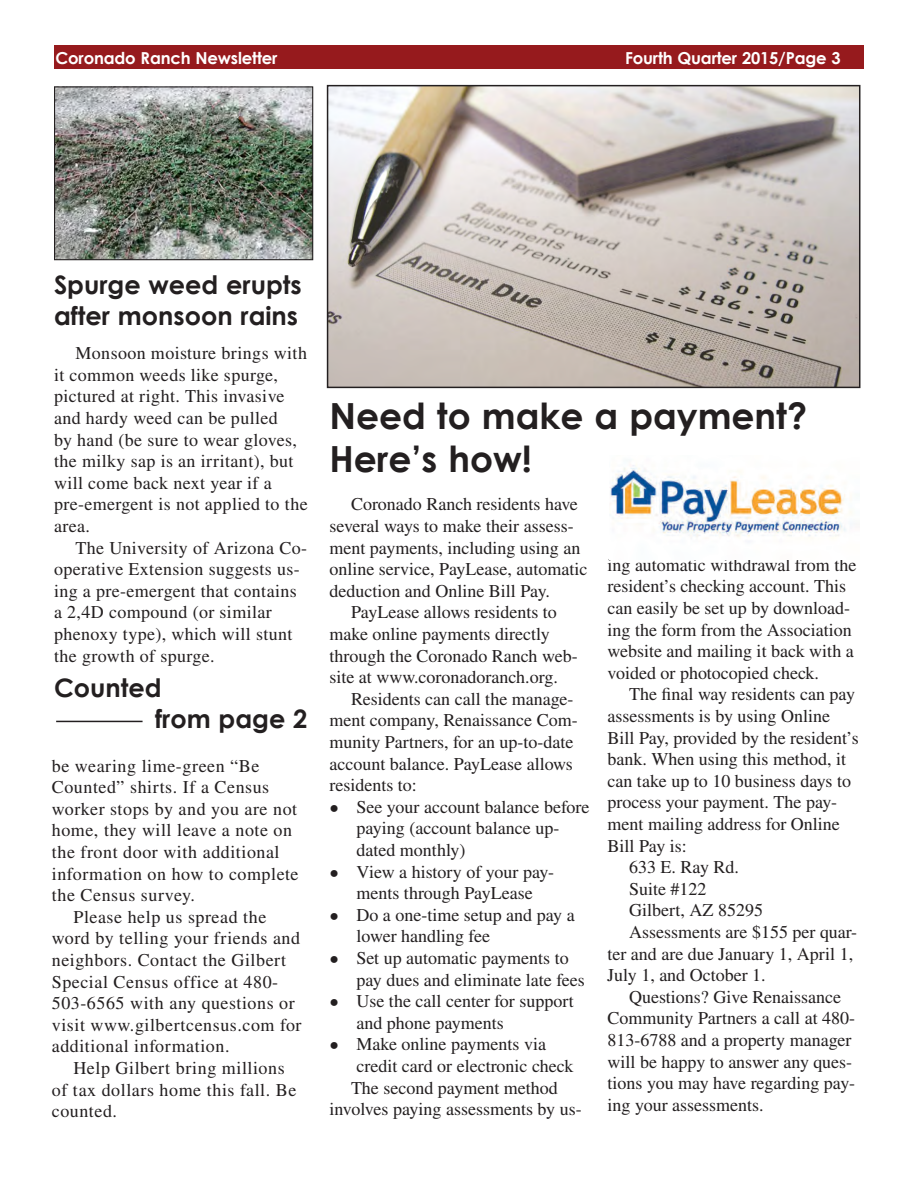
<style>
.page{position:relative;width:918px;height:1188px;background:#fff}
.page>*{position:absolute;margin:0;border:0;box-sizing:border-box;transform-origin:0 0}
.body_paragraph_style{font:700 36px/43.3px "Century Gothic";color:#231f20}
.body_paragraph_style-2{font:700 25.5px/30.8px "Century Gothic";color:#231f20}
.t1{font:18px/21.6px "STIX General";color:#231f20}
.t2{font:18px/21.6px "STIX General";letter-spacing:.03em;color:#231f20}
.t3{font:18px/21.6px "STIX General";letter-spacing:.02em;color:#231f20}
.t4{font:700 16.5px "Century Gothic";letter-spacing:-.01em;color:#fff}
</style>
<div class="page">
<div style="left:54px;top:45px;width:810px;height:24px;background:#961a1d"></div>
<img style="left:56px;top:88px;width:255px;height:170px">
<div style="left:54px;top:86px;width:259px;height:174px;border:1px solid #231f20"></div>
<img style="left:330px;top:88px;width:527px;height:297px">
<div style="left:327px;top:85px;width:533px;height:303px;border:2px solid #231f20"></div>
<img style="left:610px;top:465px;width:242px;height:72px">
<hr style="left:56px;top:721px;width:87px;height:1px;background:#231f20">
<p class="t4" style="left:56px;top:47px;width:224px">Coronado Ranch Newsletter</p>
<p class="t4" style="left:625px;top:47px;width:217px">Fourth Quarter 2015/Page 3</p>
<p class="body_paragraph_style-2" style="left:54px;top:269px;width:249px">Spurge weed erupts after monsoon rains</p>
<p class="t3" style="left:54px;top:343px;width:255px;text-indent:22px">Monsoon moisture brings with it common weeds like spurge, pictured at right. This invasive and hardy weed can be pulled<br>by hand (be sure to wear gloves, the milky sap is an irritant), but will come back next year if a pre-emergent is not applied to the area.</p>
<p class="t3" style="left:54px;top:537px;width:255px;text-indent:22px">The University of Arizona Co&shy;operative Extension suggests us&shy;ing a pre-emergent that contains a 2,4D compound (or similar phenoxy type), which will stunt the growth of spurge.</p>
<p class="body_paragraph_style-2" style="left:54px;top:672px;width:109px">Counted</p>
<p class="body_paragraph_style-2" style="left:155px;top:703px;width:154px">from page 2</p>
<p class="t2" style="left:52px;top:756px;width:248px">be wearing lime-green “Be<br>Counted” shirts. If a Census worker stops by and you are not home, they will leave a note on the front door with additional information on how to complete the Census survey.</p>
<p class="t2" style="left:52px;top:907px;width:251px;text-indent:22px">Please help us spread the word by telling your friends and neighbors. Contact the Gilbert<br>Special Census office at 480-<br>503-6565 with any questions or visit www.gilbertcensus.com for additional information.</p>
<p class="t2" style="left:52px;top:1058px;width:246px;text-indent:22px">Help Gilbert bring millions of tax dollars home this fall. Be counted.</p>
<p class="body_paragraph_style" style="left:329px;top:393px;width:479px">Need to make a payment?<br>Here’s how!</p>
<p class="t1" style="left:329px;top:494px;width:260px;text-indent:22px">Coronado Ranch residents have several ways to make their assess&shy;ment payments, including using an online service, PayLease, automatic deduction and Online Bill Pay.</p>
<p class="t1" style="left:329px;top:602px;width:250px;text-indent:22px">PayLease allows residents to make online payments directly through the Coronado Ranch web&shy;site at www.coronadoranch.org.</p>
<p class="t1" style="left:329px;top:689px;width:250px;text-indent:22px">Residents can call the manage&shy;ment company, Renaissance Com&shy;munity Partners, for an up-to-date account balance. PayLease allows residents to:</p>
<p class="t1" style="left:356px;top:797px;width:234px;text-indent:-27px">• See your account balance before paying (account balance up&shy;dated monthly)</p>
<p class="t1" style="left:329px;top:861px;width:226px;text-align:center">• View a history of your pay&shy;ments through PayLease</p>
<p class="t1" style="left:356px;top:905px;width:220px;text-indent:-27px">• Do a one-time setup and pay a lower handling fee</p>
<p class="t1" style="left:356px;top:948px;width:230px;text-indent:-27px">• Set up automatic payments to pay dues and eliminate late fees</p>
<p class="t1" style="left:356px;top:991px;width:219px;text-indent:-27px">• Use the call center for support and phone payments</p>
<p class="t1" style="left:356px;top:1034px;width:219px;text-indent:-27px">• Make online payments via credit card or electronic check</p>
<p class="t1" style="left:329px;top:1077px;width:254px;text-align:center">The second payment method involves paying assessments by us-</p>
<p class="t1" style="left:608px;top:555px;width:250px">ing automatic withdrawal from the resident’s checking account. This can easily be set up by download&shy;ing the form from the Association website and mailing it back with a voided or photocopied check.</p>
<p class="t1" style="left:608px;top:684px;width:253px;text-indent:22px">The final way residents can pay assessments is by using Online<br>Bill Pay, provided by the resident’s bank. When using this method, it can take up to 10 business days to process your payment. The pay&shy;ment mailing address for Online<br>Bill Pay is:</p>
<p class="t1" style="left:629px;top:857px;width:111px">633 E. Ray Rd.</p>
<p class="t1" style="left:629px;top:879px;width:79px">Suite #122</p>
<p class="t1" style="left:629px;top:900px;width:135px">Gilbert, AZ 85295</p>
<p class="t1" style="left:608px;top:922px;width:251px;text-indent:22px">Assessments are $155 per quar&shy;ter and are due January 1, April 1,<br>July 1, and October 1.</p>
<p class="t1" style="left:608px;top:987px;width:249px;text-indent:22px">Questions? Give Renaissance<br>Community Partners a call at 480-<br>813-6788 and a property manager will be happy to answer any ques&shy;tions you may have regarding pay&shy;ing your assessments.</p>
</div>
